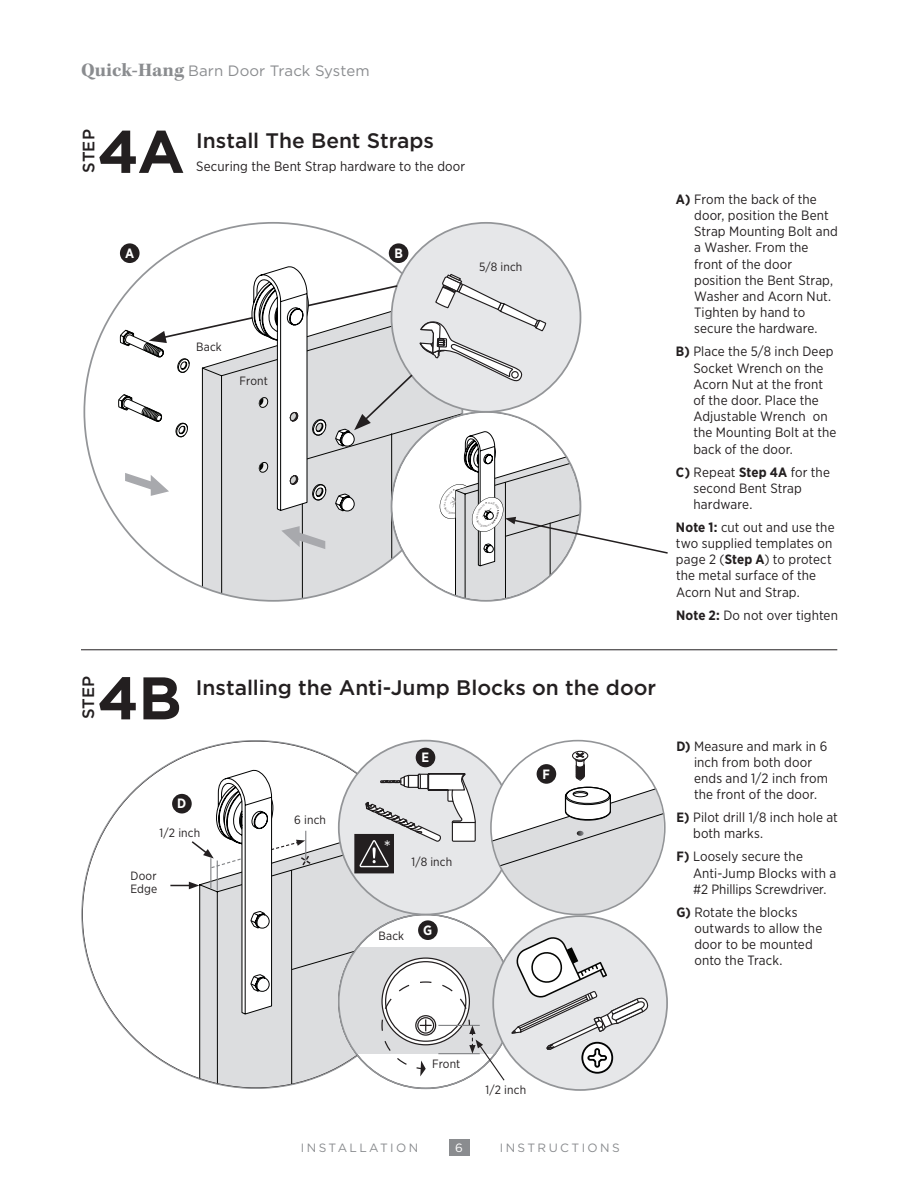
<style>
.page{position:relative;width:918px;height:1188px;background:#fff}
.page>*{position:absolute;margin:0;border:0;box-sizing:border-box;transform-origin:0 0}
.t1{font:700 60px "Gotham";color:#231f20}
.t2{font:500 21px "Gotham";color:#231f20}
.t3{font:18px "Gotham";color:#fff}
.t4{font:500 16.5px "Gotham";letter-spacing:.005em;color:#231f20}
.t5{font:15px "Gotham";letter-spacing:.01em;color:#8a8c8f}
.t6{font:13.5px/16.2px "Gotham Narrow";letter-spacing:.01em;color:#231f20}
.t7{font:700 13.5px "Gotham Narrow";color:#fff}
.t8{font:12px/13.5px "Gotham Narrow";letter-spacing:.01em;color:#231f20}
.t9{font:12px "Gotham HTF";letter-spacing:.2em;color:#8a8c8f}
.t10{font:12px "Gotham HTF";color:#fff}
.s1{font-family:"Kepler Std";font-weight:700;font-size:19.5px}
.s2{font-weight:700}
</style>
<div class="page">
<div style="left:449px;top:1139px;width:20px;height:17px;background:#8a8c8f"></div>
<div style="left:391px;top:223px;width:189px;height:189px;background:#e6e7e9;border-radius:50%"></div>
<div style="left:120px;top:243px;width:20px;height:20px;background:#231f20;border-radius:50%"></div>
<div style="left:389px;top:243px;width:19px;height:20px;background:#231f20;border-radius:50%"></div>
<hr style="left:81px;top:649px;width:756px;height:1px;background:#231f20">
<svg style="left:82px;top:741px;width:328px;height:347px"></svg>
<div style="left:573px;top:751px;width:15px;height:9px;background:#5c595a;border-radius:50%"></div>
<div style="left:572px;top:751px;width:16px;height:10px;border:1px solid #231f20;border-radius:50%"></div>
<div style="left:416px;top:748px;width:19px;height:19px;background:#231f20;border-radius:50%"></div>
<svg style="left:170px;top:752px;width:497px;height:330px"></svg>
<div style="left:354px;top:834px;width:40px;height:39px;border:1px solid #231f20"></div>
<svg style="left:118px;top:260px;width:550px;height:341px"></svg>
<p class="t5" style="left:81px;top:61px;width:290px"><span class="s1">Quick-Hang</span> Barn Door Track System</p>
<p class="t4" style="left:78px;top:173px;width:45px;rotate:-90deg">STEP</p>
<h1 class="t1" style="left:98px;top:112px;width:89px">4A</h1>
<h2 class="t2" style="left:196px;top:127px;width:239px">Install The Bent Straps</h2>
<p class="t6" style="left:196px;top:158px;width:271px">Securing the Bent Strap hardware to the door</p>
<p class="t7" style="left:125px;top:244px;width:11px">A</p>
<p class="t7" style="left:394px;top:244px;width:10px">B</p>
<p class="t8" style="left:196px;top:340px;width:27px">Back</p>
<p class="t8" style="left:240px;top:374px;width:30px">Front</p>
<p class="t8" style="left:479px;top:260px;width:45px">5/8 inch</p>
<p class="t6" style="left:694px;top:191px;width:145px;text-indent:-18px"><span class="s2">A)</span> From the back of the door, position the Bent<br>Strap Mounting Bolt and a Washer. From the front of the door position the Bent Strap,<br>Washer and Acorn Nut.<br>Tighten by hand to secure the hardware.</p>
<p class="t6" style="left:693px;top:343px;width:145px;text-indent:-17px"><span class="s2">B)</span> Place the 5/8 inch Deep<br>Socket Wrench on the<br>Acorn Nut at the front of the door. Place the<br>Adjustable Wrench on the Mounting Bolt at the back of the door.</p>
<p class="t6" style="left:694px;top:463px;width:138px;text-indent:-18px"><span class="s2">C)</span> Repeat <span class="s2">Step 4A</span> for the second Bent Strap hardware.</p>
<p class="t6" style="left:676px;top:519px;width:160px"><span class="s2">Note 1:</span> cut out and use the two supplied templates on page 2 (<span class="s2">Step A</span>) to protect the metal surface of the<br>Acorn Nut and Strap.</p>
<p class="t6" style="left:676px;top:607px;width:163px"><span class="s2">Note 2:</span> Do not over tighten</p>
<p class="t4" style="left:78px;top:719px;width:45px;rotate:-90deg">STEP</p>
<h1 class="t1" style="left:97px;top:658px;width:86px">4B</h1>
<h2 class="t2" style="left:196px;top:674px;width:462px">Installing the Anti-Jump Blocks on the door</h2>
<p class="t7" style="left:177px;top:795px;width:11px">D</p>
<p class="t8" style="left:160px;top:826px;width:42px">1/2 inch</p>
<p class="t8" style="left:130px;top:868px;width:29px">Door<br>Edge</p>
<p class="t8" style="left:294px;top:813px;width:33px">6 inch</p>
<p class="t7" style="left:422px;top:749px;width:9px">E</p>
<h3 class="t3" style="left:383px;top:836px;width:9px">*</h3>
<p class="t8" style="left:412px;top:855px;width:42px">1/8 inch</p>
<p class="t8" style="left:378px;top:929px;width:27px">Back</p>
<p class="t7" style="left:423px;top:921px;width:11px">G</p>
<p class="t7" style="left:543px;top:765px;width:9px">F</p>
<p class="t6" style="left:694px;top:738px;width:136px;text-indent:-18px"><span class="s2">D)</span> Measure and mark in 6 inch from both door ends and 1/2 inch from the front of the door.</p>
<p class="t6" style="left:693px;top:809px;width:146px;text-indent:-17px"><span class="s2">E)</span> Pilot drill 1/8 inch hole at both marks.</p>
<p class="t6" style="left:693px;top:848px;width:145px;text-indent:-17px"><span class="s2">F)</span> Loosely secure the<br>Anti-Jump Blocks with a #2 Phillips Screwdriver.</p>
<p class="t6" style="left:694px;top:904px;width:129px;text-indent:-18px"><span class="s2">G)</span> Rotate the blocks outwards to allow the door to be mounted onto the Track.</p>
<p class="t8" style="left:432px;top:1056px;width:30px">Front</p>
<p class="t8" style="left:486px;top:1083px;width:42px">1/2 inch</p>
<p class="t9" style="left:301px;top:1141px;width:119px">INSTALLATION</p>
<p class="t10" style="left:455px;top:1141px;width:9px">6</p>
<p class="t9" style="left:500px;top:1141px;width:121px">INSTRUCTIONS</p>
</div>
